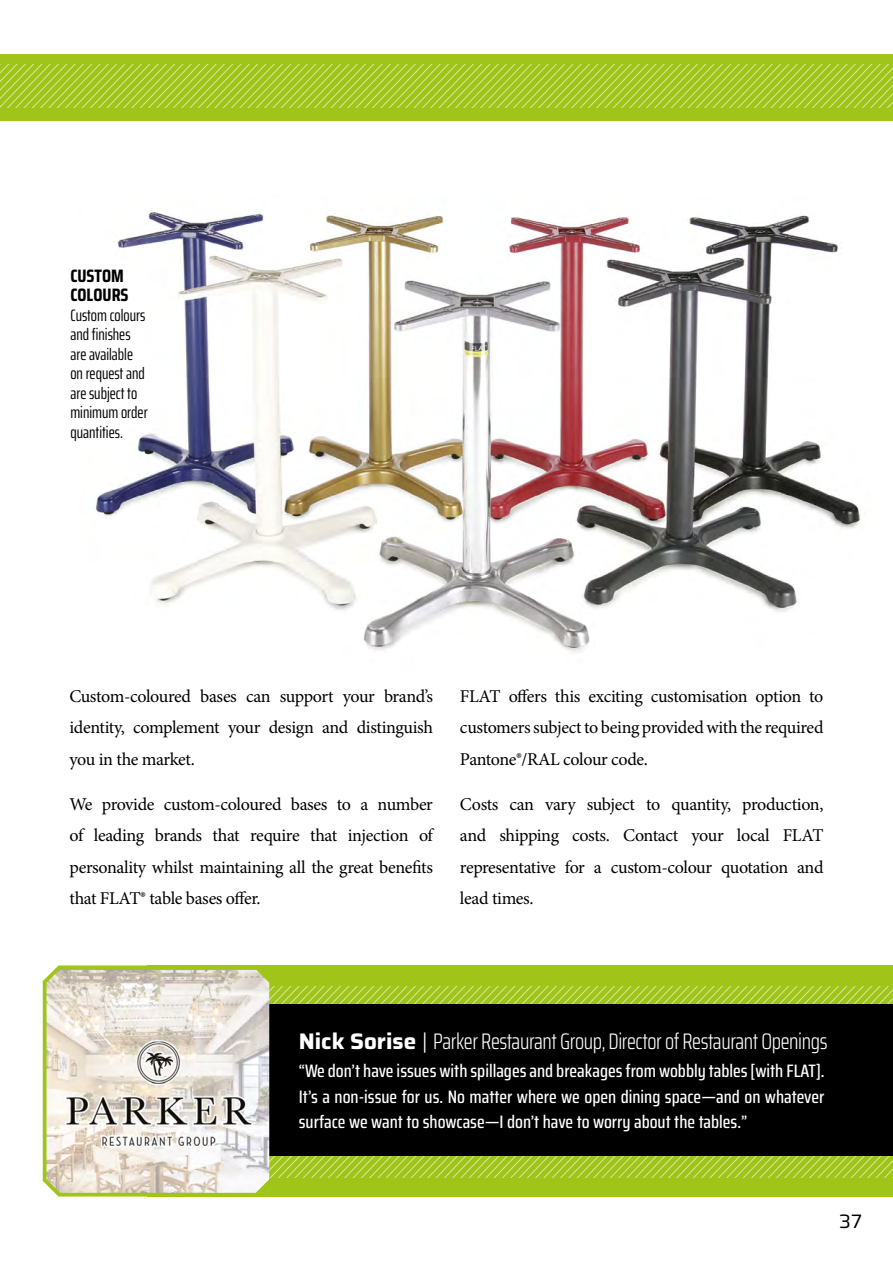
<style>
.page{position:relative;width:893px;height:1263px;background:#fff}
.page>*{position:absolute;margin:0;border:0;box-sizing:border-box;transform-origin:0 0}
.t1{font:300 22.5px "Saira Condensed";letter-spacing:-.02em;color:#fff;scale:.92 1}
.t2{font:19.5px "Saira";color:#000}
.t3{font:18px/31.5px "Minion Pro";letter-spacing:-.02em;color:#000;text-align:justify}
.t4{font:500 18px/25.5px "Saira Condensed";color:#fff;text-align:justify}
.t5{font:700 18px/19.5px "Saira Condensed";color:#000}
.t6{font:extra-condensed 16.5px/19.5px "Saira";color:#000}
.s1{font-family:"Saira";font-weight:700}
.s2{font-family:"Saira"}
</style>
<div class="page">
<img style="left:94px;top:212px;width:767px;height:440px">
<svg style="left:42px;top:965px;width:260px;height:232px;background:#b5d24c"></svg>
<div style="left:148px;top:965px;width:745px;height:231px;background:#a0c518"></div>
<svg style="left:346px;top:987px;width:398px;height:191px"></svg>
<svg style="left:269px;top:987px;width:77px;height:191px"></svg>
<div style="left:232px;top:1005px;width:661px;height:151px;background:#000"></div>
<img style="left:46px;top:969px;width:223px;height:224px">
<div style="left:0;top:54px;width:893px;height:67px;background:#a0c518"></div>
<svg style="left:0;top:64px;width:893px;height:43px"></svg>
<p class="t5" style="left:70px;top:265px;width:60px">CUSTOM<br>COLOURS</p>
<p class="t6" style="left:70px;top:305px;width:79px">Custom colours and finishes are available on request and are subject to minimum order quantities.</p>
<p class="t3" style="left:69px;top:680px;width:365px">Custom-coloured bases can support your brand’s identity, complement your design and distinguish you in the market.</p>
<p class="t3" style="left:69px;top:788px;width:365px">We provide custom-coloured bases to a number of leading brands that require that injection of personality whilst maintaining all the great benefits that FLAT® table bases offer.</p>
<p class="t3" style="left:460px;top:680px;width:365px">FLAT offers this exciting customisation option to customers subject to being provided with the required Pantone®/RAL colour code.</p>
<p class="t3" style="left:460px;top:788px;width:365px">Costs can vary subject to quantity, production, and shipping costs. Contact your local FLAT representative for a custom-colour quotation and lead times.</p>
<p class="t1" style="left:299px;top:1024px;width:576px"><span class="s1">Nick Sorise</span> <span class="s2">|</span> Parker Restaurant Group, Director of Restaurant Openings</p>
<p class="t4" style="left:299px;top:1058px;width:527px">“We don’t have issues with spillages and breakages from wobbly tables [with FLAT].<br>It’s a non-issue for us. No matter where we open dining space—and on whatever surface we want to showcase—I don’t have to worry about the tables.”</p>
<p class="t2" style="left:839px;top:1206px;width:24px">37</p>
</div>
